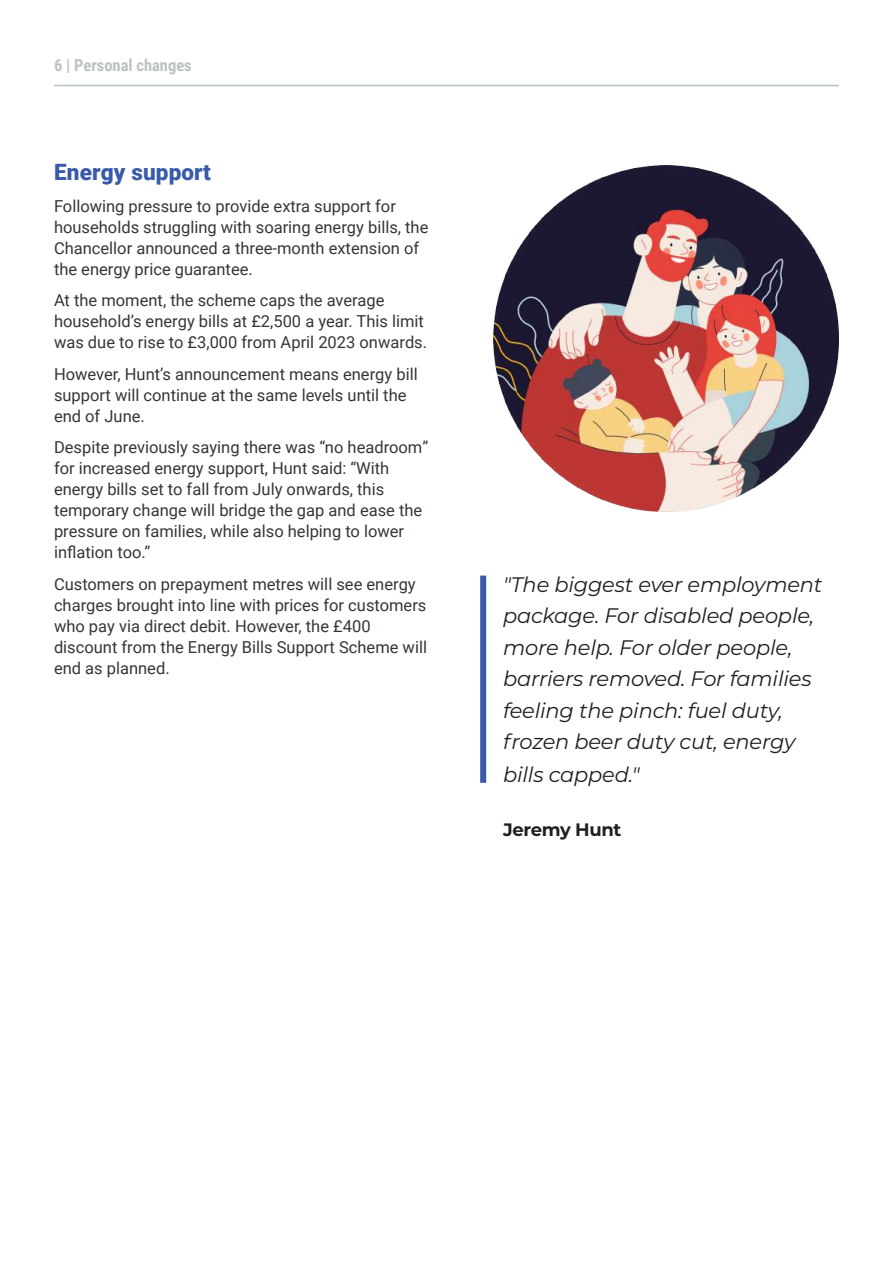
<style>
.page{position:relative;width:893px;height:1263px;background:#fff}
.page>*{position:absolute;margin:0;border:0;box-sizing:border-box;transform-origin:0 0}
.t1{font:900 22.5px "Roboto";letter-spacing:.005em;color:#3a5ba9}
.t2{font:italic 21px/31.7px "Montserrat";letter-spacing:-.01em;color:#231f20}
.t3{font:700 18px "Montserrat";letter-spacing:-.02em;color:#231f20}
.t4{font:16.5px/21px "Roboto";color:#323738}
.t5{font:700 16.5px "Roboto Condensed";color:#bbc3c1}
</style>
<div class="page">
<hr style="left:54px;top:85px;width:785px;height:1px;background:#bbc3c1">
<div style="left:480px;top:575px;width:6px;height:208px;background:#3a5ba9"></div>
<img style="left:493px;top:166px;width:346px;height:345px">
<p class="t5" style="left:54px;top:54px;width:139px">6 | Personal changes</p>
<h1 class="t1" style="left:54px;top:156px;width:159px">Energy support</h1>
<p class="t4" style="left:54px;top:195px;width:376px">Following pressure to provide extra support for households struggling with soaring energy bills, the Chancellor announced a three-month extension of the energy price guarantee.</p>
<p class="t4" style="left:54px;top:289px;width:375px">At the moment, the scheme caps the average household’s energy bills at £2,500 a year. This limit was due to rise to £3,000 from April 2023 onwards.</p>
<p class="t4" style="left:54px;top:363px;width:365px">However, Hunt’s announcement means energy bill support will continue at the same levels until the end of June.</p>
<p class="t4" style="left:54px;top:436px;width:376px">Despite previously saying there was “no headroom” for increased energy support, Hunt said: “With energy bills set to fall from July onwards, this temporary change will bridge the gap and ease the pressure on families, while also helping to lower inflation too.”</p>
<p class="t4" style="left:54px;top:573px;width:375px">Customers on prepayment metres will see energy charges brought into line with prices for customers who pay via direct debit. However, the £400 discount from the Energy Bills Support Scheme will end as planned.</p>
<p class="t2" style="left:503px;top:568px;width:321px">"The biggest ever employment package. For disabled people, more help. For older people, barriers removed. For families feeling the pinch: fuel duty, frozen beer duty cut, energy bills capped."</p>
<p class="t3" style="left:503px;top:816px;width:120px">Jeremy Hunt</p>
</div>
